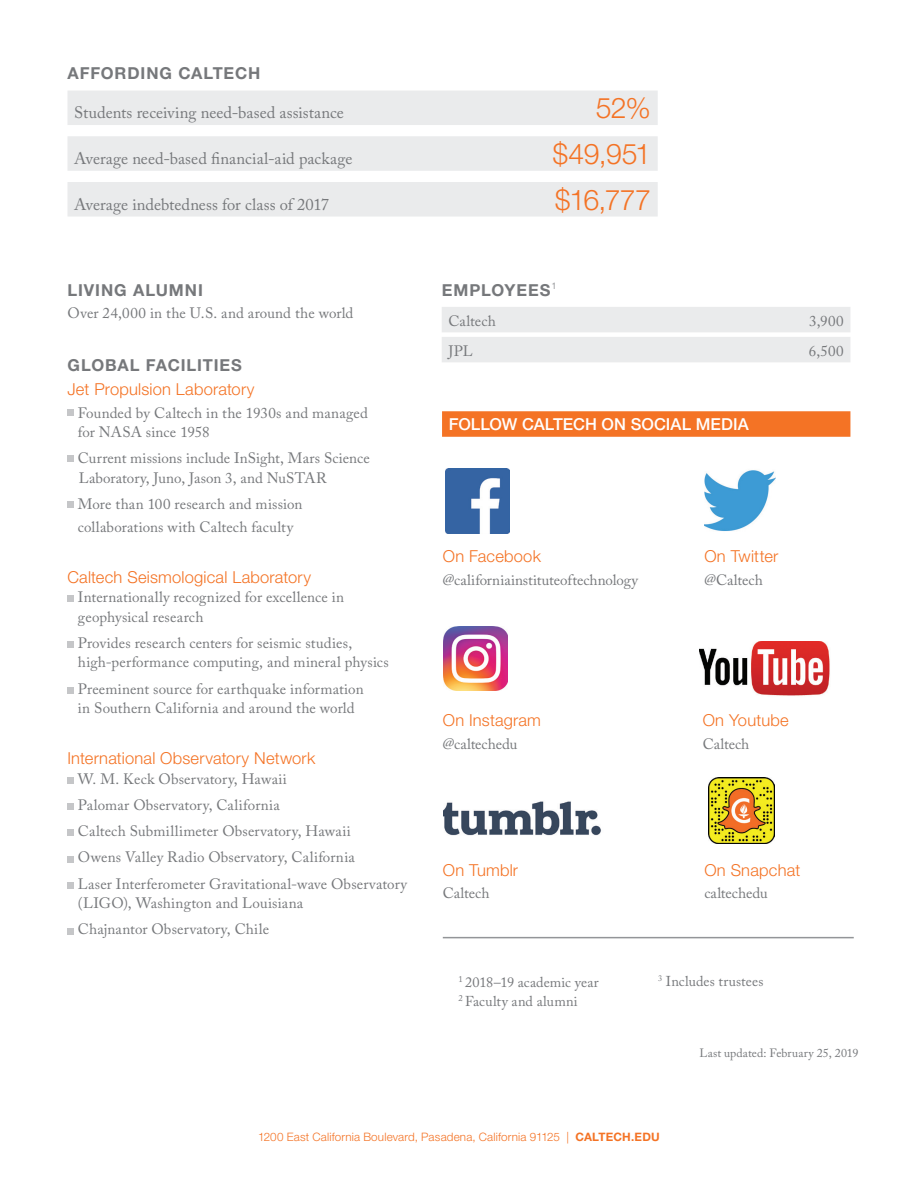
<style>
.page{position:relative;width:918px;height:1188px;background:#fff}
.page>*{position:absolute;margin:0;border:0;box-sizing:border-box;transform-origin:0 0}
.t1{font:300 28.5px "Helvetica Neue LT Std";letter-spacing:-.02em;color:#f47325}
.t2{font:300 16.5px "Helvetica Neue LT Std";letter-spacing:.01em;color:#f47325}
.t3{font:16.5px "Adobe Caslon Pro";letter-spacing:.005em;color:#76787b}
.Header_2{font:700 16.5px "Helvetica Neue LT Std";letter-spacing:.055em;color:#76787b}
.t4{font:500 16.5px "Helvetica Neue LT Std";letter-spacing:.005em;color:#fff}
.body_text_new{font:15px/19.5px "Adobe Caslon Pro";letter-spacing:.01em;color:#76787b}
.t5{font:14.25px "Adobe Caslon Pro";letter-spacing:.01em;color:#76787b}
.Body_text{font:12px "Adobe Caslon Pro";letter-spacing:.01em;color:#76787b}
.t6{font:300 11.7px "Helvetica Neue LT Std";letter-spacing:.015em;color:#f47325}
.s1{font-weight:700}
</style>
<div class="page">
<svg style="left:68px;top:410px;width:6px;height:6px"></svg>
<div style="left:68px;top:455px;width:6px;height:7px;background:#c5c6c8"></div>
<div style="left:68px;top:501px;width:6px;height:7px;background:#c5c6c8"></div>
<svg style="left:68px;top:596px;width:6px;height:6px"></svg>
<div style="left:68px;top:641px;width:6px;height:7px;background:#c5c6c8"></div>
<div style="left:68px;top:687px;width:6px;height:7px;background:#c5c6c8"></div>
<div style="left:68px;top:777px;width:6px;height:7px;background:#c5c6c8"></div>
<div style="left:68px;top:803px;width:6px;height:7px;background:#c5c6c8"></div>
<svg style="left:68px;top:830px;width:6px;height:6px"></svg>
<svg style="left:68px;top:856px;width:6px;height:6px"></svg>
<div style="left:68px;top:882px;width:6px;height:7px;background:#c5c6c8"></div>
<svg style="left:68px;top:928px;width:6px;height:6px"></svg>
<div style="left:68px;top:91px;width:590px;height:34px;background:#eaebec"></div>
<div style="left:68px;top:136px;width:590px;height:35px;background:#eaebec"></div>
<div style="left:68px;top:182px;width:590px;height:35px;background:#eaebec"></div>
<div style="left:442px;top:307px;width:408px;height:25px;background:#eaebec"></div>
<div style="left:442px;top:337px;width:408px;height:25px;background:#eaebec"></div>
<div style="left:442px;top:411px;width:408px;height:26px;background:#f47325"></div>
<img style="left:445px;top:469px;width:65px;height:64px">
<img style="left:704px;top:470px;width:72px;height:61px">
<img style="left:444px;top:626px;width:64px;height:65px">
<img style="left:444px;top:801px;width:157px;height:35px">
<img style="left:699px;top:641px;width:131px;height:55px">
<img style="left:709px;top:777px;width:66px;height:66px">
<hr style="left:443px;top:937px;width:411px;height:1px;background:#939598">
<p class="Header_2" style="left:68px;top:63px;width:195px">AFFORDING CALTECH</p>
<p class="t3" style="left:74px;top:103px;width:271px">Students receiving need-based assistance</p>
<p class="t1" style="left:596px;top:91px;width:57px">52%</p>
<p class="t3" style="left:74px;top:149px;width:280px">Average need-based financial-aid package</p>
<p class="t1" style="left:553px;top:136px;width:100px">$49,951</p>
<p class="t3" style="left:74px;top:194px;width:256px">Average indebtedness for class of 2017</p>
<p class="t1" style="left:555px;top:182px;width:98px">$16,777</p>
<p class="Header_2" style="left:68px;top:280px;width:137px">LIVING ALUMNI</p>
<p class="body_text_new" style="left:68px;top:303px;width:287px">Over 24,000 in the U.S. and around the world</p>
<p class="Header_2" style="left:68px;top:355px;width:176px">GLOBAL FACILITIES</p>
<p class="t2" style="left:68px;top:379px;width:189px">Jet Propulsion Laboratory</p>
<p class="body_text_new" style="left:78px;top:403px;width:292px">Founded by Caltech in the 1930s and managed for NASA since 1958</p>
<p class="body_text_new" style="left:78px;top:448px;width:294px">Current missions include InSight, Mars Science<br>Laboratory, Juno, Jason 3, and NuSTAR</p>
<p class="body_text_new" style="left:78px;top:493px;width:226px;line-height:22.5px">More than 100 research and mission collaborations with Caltech faculty</p>
<p class="t2" style="left:68px;top:567px;width:245px">Caltech Seismological Laboratory</p>
<p class="body_text_new" style="left:78px;top:587px;width:268px">Internationally recognized for excellence in geophysical research</p>
<p class="body_text_new" style="left:78px;top:633px;width:312px">Provides research centers for seismic studies, high-performance computing, and mineral physics</p>
<p class="body_text_new" style="left:78px;top:679px;width:287px">Preeminent source for earthquake information in Southern California and around the world</p>
<p class="t2" style="left:68px;top:748px;width:249px">International Observatory Network</p>
<p class="body_text_new" style="left:78px;top:769px;width:211px">W. M. Keck Observatory, Hawaii</p>
<p class="body_text_new" style="left:78px;top:795px;width:203px">Palomar Observatory, California</p>
<p class="body_text_new" style="left:78px;top:821px;width:274px">Caltech Submillimeter Observatory, Hawaii</p>
<p class="body_text_new" style="left:78px;top:847px;width:278px">Owens Valley Radio Observatory, California</p>
<p class="body_text_new" style="left:78px;top:874px;width:331px">Laser Interferometer Gravitational-wave Observatory (LIGO), Washington and Louisiana</p>
<p class="body_text_new" style="left:78px;top:919px;width:193px">Chajnantor Observatory, Chile</p>
<p class="Header_2" style="left:442px;top:280px;width:116px">EMPLOYEES<sup>1</sup></p>
<p class="body_text_new" style="left:448px;top:311px;width:49px">Caltech</p>
<p class="body_text_new" style="left:809px;top:311px;width:36px">3,900</p>
<p class="body_text_new" style="left:448px;top:341px;width:26px">JPL</p>
<p class="body_text_new" style="left:809px;top:341px;width:36px">6,500</p>
<p class="t4" style="left:449px;top:414px;width:301px">FOLLOW CALTECH ON SOCIAL MEDIA</p>
<p class="t2" style="left:443px;top:546px;width:100px">On Facebook</p>
<p class="body_text_new" style="left:443px;top:570px;width:197px">@californiainstituteoftechnology</p>
<p class="t2" style="left:704px;top:546px;width:76px">On Twitter</p>
<p class="body_text_new" style="left:704px;top:570px;width:60px">@Caltech</p>
<p class="t2" style="left:443px;top:710px;width:100px">On Instagram</p>
<p class="body_text_new" style="left:443px;top:734px;width:76px">@caltechedu</p>
<p class="t2" style="left:703px;top:710px;width:87px">On Youtube</p>
<p class="body_text_new" style="left:703px;top:734px;width:48px">Caltech</p>
<p class="t2" style="left:443px;top:860px;width:77px">On Tumblr</p>
<p class="body_text_new" style="left:443px;top:883px;width:48px">Caltech</p>
<p class="t2" style="left:704px;top:860px;width:97px">On Snapchat</p>
<p class="body_text_new" style="left:704px;top:883px;width:65px">caltechedu</p>
<p class="t5" style="left:458px;top:973px;width:142px"><sup>1</sup> 2018–19 academic year</p>
<p class="t5" style="left:458px;top:993px;width:121px"><sup>2</sup> Faculty and alumni</p>
<p class="t5" style="left:658px;top:973px;width:107px"><sup>3</sup> Includes trustees</p>
<p class="Body_text" style="left:700px;top:1046px;width:161px">Last updated: February 25, 2019</p>
<p class="t6" style="left:258px;top:1129px;width:403px">1200 East California Boulevard, Pasadena, California 91125 | <span class="s1">CALTECH.EDU</span></p>
</div>
